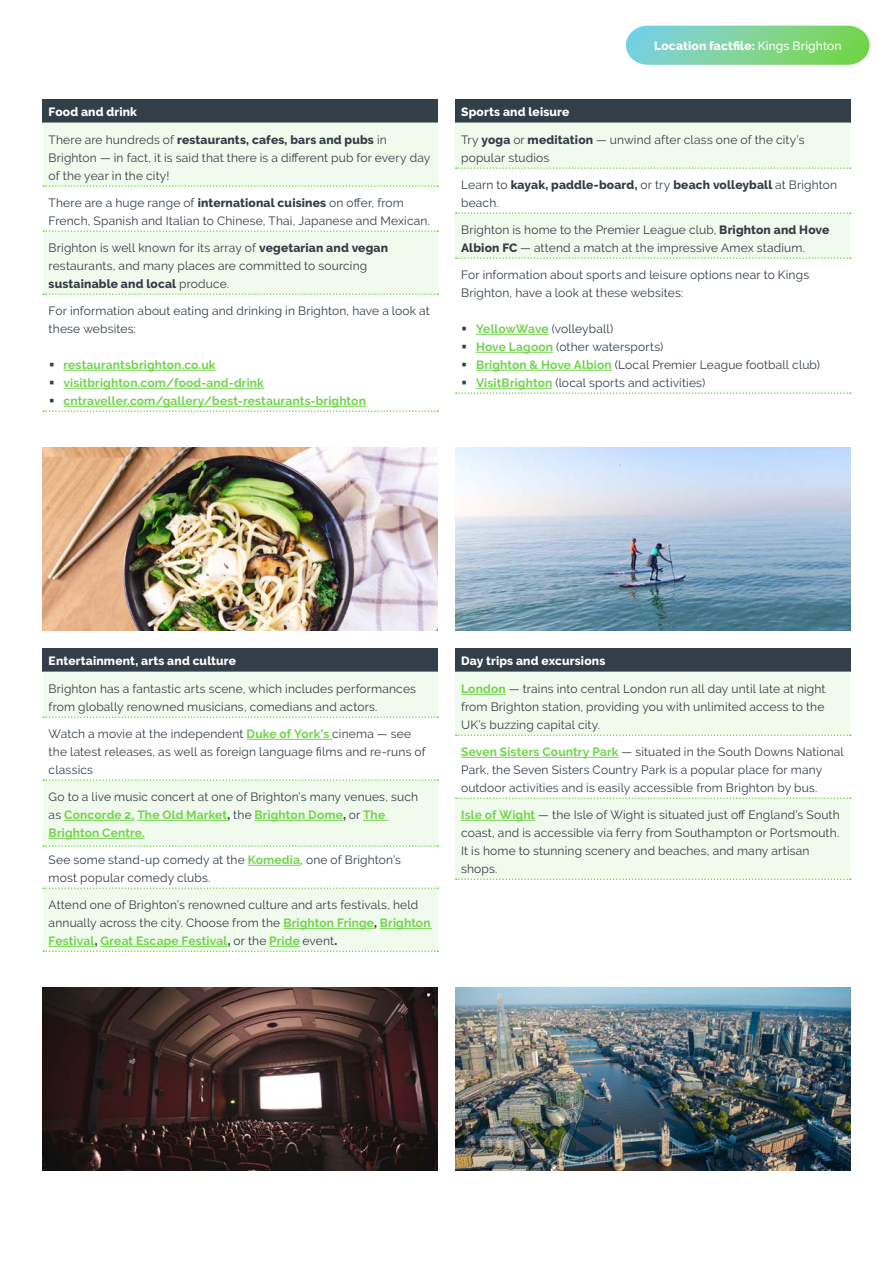
<style>
.page{position:relative;width:893px;height:1263px;background:#fff}
.page>*{position:absolute;margin:0;border:0;box-sizing:border-box;transform-origin:0 0}
.t1{font:12px/18px "Raleway";letter-spacing:.015em;color:#323e48}
.t2{font:800 12px "Raleway";letter-spacing:.015em;color:#fff}
.t3{font:700 12px/18px "Raleway";letter-spacing:.01em;color:#70d44b}
.t4{font:800 12px/18px "Raleway";letter-spacing:.01em;color:#323e48}
.s1{font-weight:800}
.s2{font-weight:500}
.s3{font-weight:400}
.s4{font-weight:700;color:#70d44b}
</style>
<div class="page">
<svg style="left:626px;top:26px;width:244px;height:39px;background:#82d59b"></svg>
<img style="left:43px;top:447px;width:395px;height:183px">
<img style="left:43px;top:987px;width:395px;height:183px">
<img style="left:455px;top:447px;width:395px;height:183px">
<img style="left:455px;top:987px;width:395px;height:183px">
<div style="left:43px;top:99px;width:395px;height:24px;background:#323e48"></div>
<svg style="left:43px;top:123px;width:395px;height:170px;fill:#f1fbed"></svg>
<svg style="left:43px;top:185px;width:395px;height:2px"></svg>
<svg style="left:43px;top:230px;width:395px;height:2px"></svg>
<svg style="left:43px;top:293px;width:395px;height:2px"></svg>
<svg style="left:43px;top:410px;width:395px;height:2px"></svg>
<hr style="left:64px;top:370px;width:152px;height:1px;background:#70d44b">
<hr style="left:64px;top:388px;width:200px;height:1px;background:#70d44b">
<hr style="left:64px;top:406px;width:302px;height:1px;background:#70d44b">
<div style="left:43px;top:648px;width:395px;height:24px;background:#323e48"></div>
<svg style="left:43px;top:672px;width:395px;height:278px;fill:#f1fbed"></svg>
<svg style="left:43px;top:716px;width:395px;height:2px"></svg>
<svg style="left:43px;top:779px;width:395px;height:2px"></svg>
<svg style="left:43px;top:845px;width:395px;height:2px"></svg>
<svg style="left:43px;top:887px;width:395px;height:2px"></svg>
<svg style="left:43px;top:950px;width:395px;height:2px"></svg>
<hr style="left:246px;top:739px;width:86px;height:1px;background:#70d44b">
<hr style="left:64px;top:820px;width:71px;height:1px;background:#70d44b">
<hr style="left:137px;top:820px;width:91px;height:1px;background:#70d44b">
<hr style="left:254px;top:820px;width:89px;height:1px;background:#70d44b">
<svg style="left:363px;top:820px;width:25px;height:1px"></svg>
<hr style="left:49px;top:838px;width:96px;height:1px;background:#70d44b">
<hr style="left:248px;top:865px;width:52px;height:1px;background:#70d44b">
<hr style="left:283px;top:928px;width:91px;height:1px;background:#70d44b">
<hr style="left:380px;top:928px;width:52px;height:1px;background:#70d44b">
<hr style="left:49px;top:946px;width:46px;height:1px;background:#70d44b">
<hr style="left:100px;top:946px;width:128px;height:1px;background:#70d44b">
<hr style="left:269px;top:946px;width:31px;height:1px;background:#70d44b">
<div style="left:455px;top:648px;width:395px;height:24px;background:#323e48"></div>
<svg style="left:455px;top:672px;width:395px;height:207px;fill:#f1fbed"></svg>
<svg style="left:456px;top:734px;width:395px;height:2px"></svg>
<svg style="left:456px;top:797px;width:395px;height:2px"></svg>
<svg style="left:456px;top:878px;width:395px;height:2px"></svg>
<hr style="left:461px;top:694px;width:45px;height:1px;background:#70d44b">
<hr style="left:461px;top:757px;width:157px;height:1px;background:#70d44b">
<hr style="left:461px;top:820px;width:74px;height:1px;background:#70d44b">
<div style="left:455px;top:99px;width:395px;height:24px;background:#323e48"></div>
<svg style="left:455px;top:123px;width:395px;height:135px;fill:#f1fbed"></svg>
<svg style="left:456px;top:167px;width:395px;height:2px"></svg>
<svg style="left:456px;top:212px;width:395px;height:2px"></svg>
<svg style="left:456px;top:257px;width:395px;height:2px"></svg>
<svg style="left:456px;top:392px;width:395px;height:2px"></svg>
<hr style="left:476px;top:334px;width:73px;height:1px;background:#70d44b">
<hr style="left:476px;top:352px;width:77px;height:1px;background:#70d44b">
<hr style="left:476px;top:370px;width:136px;height:1px;background:#70d44b">
<hr style="left:476px;top:388px;width:76px;height:1px;background:#70d44b">
<p class="t2" style="left:49px;top:105px;width:90px">Food and drink</p>
<p class="t1" style="left:49px;top:131px;width:383px">There are hundreds of <span class="s1">restaurants, cafes, bars and pubs</span> in<br>Brighton — in fact, it is said that there is a different pub for every day of the year in the city!</p>
<p class="t1" style="left:49px;top:194px;width:383px">There are a huge range of <span class="s1">international cuisines</span> on offer, from<br>French, Spanish and Italian to Chinese, Thai, Japanese and Mexican.</p>
<p class="t1" style="left:49px;top:239px;width:341px">Brighton is well known for its array of <span class="s1">vegetarian and vegan </span>restaurants, and many places are committed to sourcing <span class="s1">sustainable and local</span> produce.</p>
<p class="t1" style="left:49px;top:302px;width:383px">For information about eating and drinking in Brighton, have a look at these websites:</p>
<p class="t3" style="left:64px;top:356px;width:304px">restaurantsbrighton.co.uk visitbrighton.com/food-and-drink cntraveller.com/gallery/best-restaurants-brighton</p>
<p class="t2" style="left:654px;top:39px;width:189px">Location factfile: <span class="s2">Kings Brighton</span></p>
<p class="t2" style="left:461px;top:105px;width:110px">Sports and leisure</p>
<p class="t1" style="left:461px;top:131px;width:345px">Try <span class="s1">yoga</span> or <span class="s1">meditation</span> — unwind after class one of the city’s popular studios</p>
<p class="t4" style="left:461px;top:176px;width:378px"><span class="s3">Learn to</span> kayak, paddle-board, <span class="s3">or try</span> beach volleyball <span class="s3">at Brighton beach.</span></p>
<p class="t1" style="left:461px;top:221px;width:370px">Brighton is home to the Premier League club, <span class="s1">Brighton and Hove<br>Albion FC</span> — attend a match at the impressive Amex stadium.</p>
<p class="t1" style="left:461px;top:266px;width:350px">For information about sports and leisure options near to Kings<br>Brighton, have a look at these websites:</p>
<p class="t1" style="left:476px;top:320px;width:346px"><span class="s4">YellowWave</span> (volleyball)<br><span class="s4">Hove Lagoon</span> (other watersports)<br><span class="s4">Brighton &amp; Hove Albion</span> (Local Premier League football club)<br><span class="s4">VisitBrighton</span> (local sports and activities)</p>
<p class="t2" style="left:49px;top:654px;width:189px">Entertainment, arts and culture</p>
<p class="t1" style="left:49px;top:680px;width:369px">Brighton has a fantastic arts scene, which includes performances from globally renowned musicians, comedians and actors.</p>
<p class="t1" style="left:49px;top:725px;width:379px">Watch a movie at the independent <span class="s4">Duke of York’s</span> cinema — see the latest releases, as well as foreign language films and re-runs of classics</p>
<p class="t1" style="left:49px;top:788px;width:371px">Go to a live music concert at one of Brighton’s many venues, such as <span class="s4">Concorde 2, The Old Market</span><span class="s1">,</span> the <span class="s4">Brighton Dome</span><span class="s1">,</span> or <span class="s4">The<br>Brighton Centre.</span></p>
<p class="t1" style="left:49px;top:851px;width:354px">See some stand-up comedy at the <span class="s4">Komedia</span>, one of Brighton’s most popular comedy clubs.</p>
<p class="t1" style="left:49px;top:896px;width:383px">Attend one of Brighton’s renowned culture and arts festivals, held annually across the city. Choose from the <span class="s4">Brighton Fringe</span><span class="s1">,</span> <span class="s4">Brighton<br>Festival</span><span class="s1">,</span> <span class="s4">Great Escape Festival</span><span class="s1">,</span> or the <span class="s4">Pride</span> event<span class="s1">.</span></p>
<p class="t2" style="left:461px;top:654px;width:146px">Day trips and excursions</p>
<p class="t1" style="left:461px;top:680px;width:366px;text-align:justify"><span class="s4">London</span> — trains into central London run all day until late at night from Brighton station, providing you with unlimited access to the UK’s buzzing capital city.</p>
<p class="t1" style="left:461px;top:743px;width:384px"><span class="s4">Seven Sisters Country Park</span> — situated in the South Downs National<br>Park, the Seven Sisters Country Park is a popular place for many outdoor activities and is easily accessible from Brighton by bus.</p>
<p class="t1" style="left:461px;top:806px;width:380px"><span class="s4">Isle of Wight</span> — the Isle of Wight is situated just off England’s South coast, and is accessible via ferry from Southampton or Portsmouth.<br>It is home to stunning scenery and beaches, and many artisan shops.</p>
</div>
